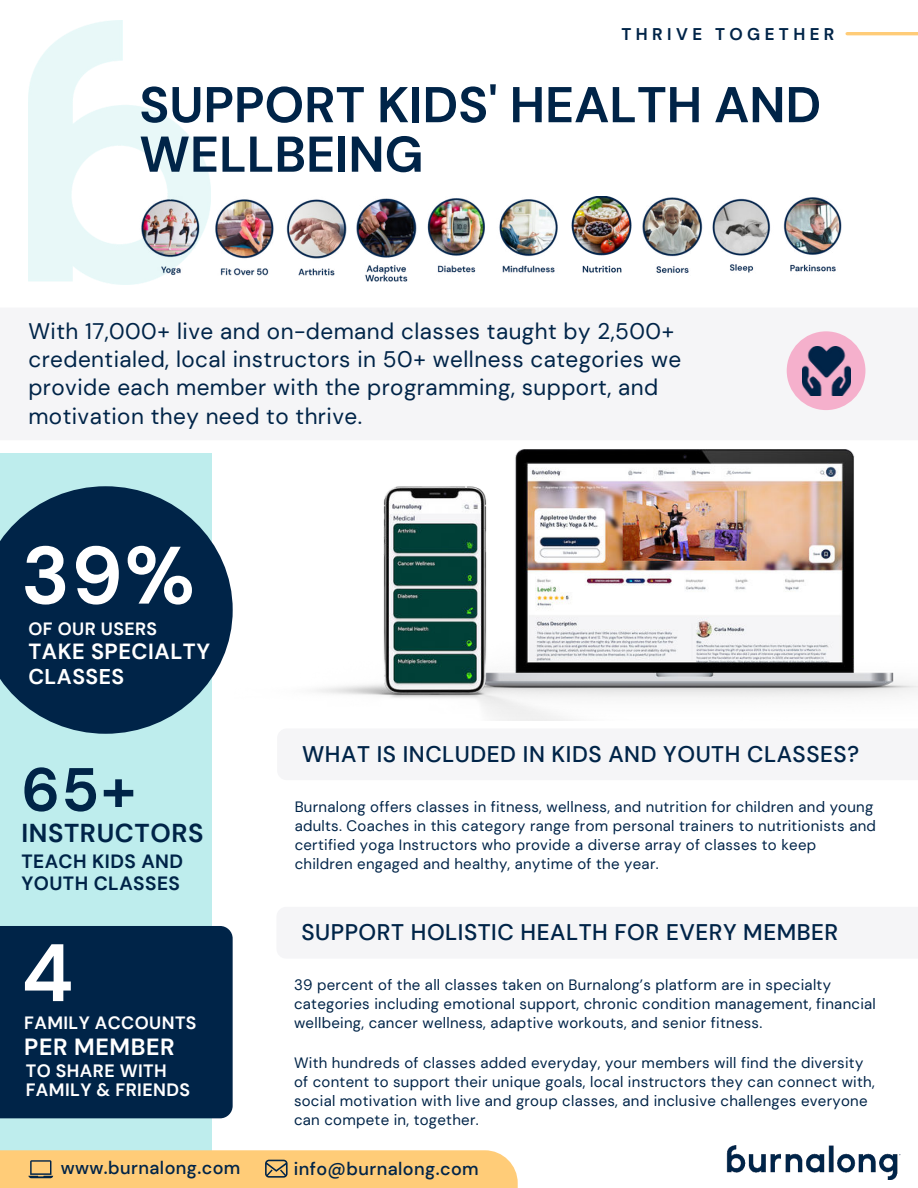
<style>
.page{position:relative;width:918px;height:1188px;background:#fff}
.page>*{position:absolute;margin:0;border:0;box-sizing:border-box;transform-origin:0 0}
.t1{font:700 81.15px "DM Sans";color:#fff}
.t2{font:700 61.05px "DM Sans";color:#002448}
.t3{font:700 50.25px/49.5px "DM Sans";color:#002448}
.t4{font:700 25.8px "DM Sans";letter-spacing:.025em;color:#002448}
.t5{font:700 23.4px "DM Sans";letter-spacing:.025em;color:#fff}
.t6{font:22.5px/28px "DM Sans";letter-spacing:.02em;color:#002448}
.t7{font:500 22.5px "DM Sans";letter-spacing:.025em;color:#002448}
.t8{font:700 21.9px "DM Sans";letter-spacing:.025em;color:#fff}
.t9{font:700 21.3px "DM Sans";letter-spacing:.025em;color:#fff}
.t10{font:700 19.2px/21.3px "DM Sans";letter-spacing:.025em;color:#002448}
.t11{font:500 18px "DM Sans";letter-spacing:.025em;color:#002448}
.t12{font:700 17.85px/19.2px "DM Sans";letter-spacing:.025em;color:#fff}
.t13{font:700 16.95px "DM Sans";letter-spacing:.26em;color:#002448}
.t14{font:15px/19.2px "DM Sans";letter-spacing:.02em;color:#002448}
</style>
<div class="page">
<div style="left:0;top:453px;width:212px;height:735px;background:#beeded"></div>
<img style="left:726px;top:1145px;width:175px;height:34px">
<div style="left:0;top:1150px;width:518px;height:38px;background:#ffcc78"></div>
<hr style="left:847px;top:32px;width:71px;height:3px;background:#ffcc78">
<svg style="left:0;top:486px;width:233px;height:248px;fill:#002448"></svg>
<div style="left:787px;top:331px;width:78px;height:79px;background:#f5b0cc;border-radius:50%"></div>
<img style="left:802px;top:347px;width:48px;height:48px">
<img style="left:517px;top:450px;width:401px;height:248px">
<img style="left:316px;top:453px;width:319px;height:268px">
<img style="left:139px;top:197px;width:63px;height:87px">
<img style="left:215px;top:199px;width:59px;height:77px">
<img style="left:286px;top:199px;width:61px;height:77px">
<img style="left:783px;top:197px;width:59px;height:75px">
<img style="left:712px;top:198px;width:59px;height:75px">
<img style="left:642px;top:197px;width:61px;height:76px">
<img style="left:571px;top:196px;width:61px;height:77px">
<img style="left:499px;top:199px;width:59px;height:74px">
<img style="left:427px;top:198px;width:58px;height:75px">
<img style="left:356px;top:198px;width:61px;height:84px">
<div style="left:0;top:926px;width:233px;height:192px;background:#002448"></div>
<p class="t13" style="left:621px;top:24px;width:215px">THRIVE TOGETHER</p>
<h3 class="t3" style="left:139px;top:80px;width:683px">SUPPORT KIDS' HEALTH AND<br>WELLBEING</h3>
<h3 class="t6" style="left:28px;top:317px;width:654px">With 17,000+ live and on-demand classes taught by 2,500+ credentialed, local instructors in 50+ wellness categories we provide each member with the programming, support, and motivation they need to thrive.</h3>
<h1 class="t1" style="left:21px;top:524px;width:175px">39%</h1>
<p class="t12" style="left:28px;top:619px;width:130px">OF OUR USERS</p>
<h3 class="t8" style="left:28px;top:638px;width:183px">TAKE SPECIALTY</h3>
<h3 class="t9" style="left:28px;top:663px;width:97px">CLASSES</h3>
<h2 class="t2" style="left:21px;top:751px;width:117px">65+</h2>
<h3 class="t4" style="left:21px;top:817px;width:184px">INSTRUCTORS</h3>
<p class="t10" style="left:21px;top:851px;width:163px">TEACH KIDS AND<br>YOUTH CLASSES</p>
<h1 class="t1" style="left:21px;top:922px;width:54px">4</h1>
<p class="t12" style="left:24px;top:1013px;width:174px">FAMILY ACCOUNTS</p>
<h3 class="t5" style="left:24px;top:1032px;width:152px">PER MEMBER</h3>
<p class="t12" style="left:26px;top:1061px;width:166px">TO SHARE WITH<br>FAMILY &amp; FRIENDS</p>
<h3 class="t7" style="left:302px;top:740px;width:559px">WHAT IS INCLUDED IN KIDS AND YOUTH CLASSES?</h3>
<p class="t14" style="left:295px;top:797px;width:583px">Burnalong offers classes in fitness, wellness, and nutrition for children and young adults. Coaches in this category range from personal trainers to nutritionists and certified yoga Instructors who provide a diverse array of classes to keep children engaged and healthy, anytime of the year.</p>
<h3 class="t7" style="left:301px;top:918px;width:538px">SUPPORT HOLISTIC HEALTH FOR EVERY MEMBER</h3>
<p class="t14" style="left:294px;top:975px;width:583px">39 percent of the all classes taken on Burnalong’s platform are in specialty categories including emotional support, chronic condition management, financial wellbeing, cancer wellness, adaptive workouts, and senior fitness.</p>
<p class="t14" style="left:294px;top:1053px;width:582px">With hundreds of classes added everyday, your members will find the diversity of content to support their unique goals, local instructors they can connect with, social motivation with live and group classes, and inclusive challenges everyone can compete in, together.</p>
<p class="t11" style="left:61px;top:1157px;width:181px">www.burnalong.com</p>
<p class="t11" style="left:294px;top:1157px;width:186px">info@burnalong.com</p>
</div>
